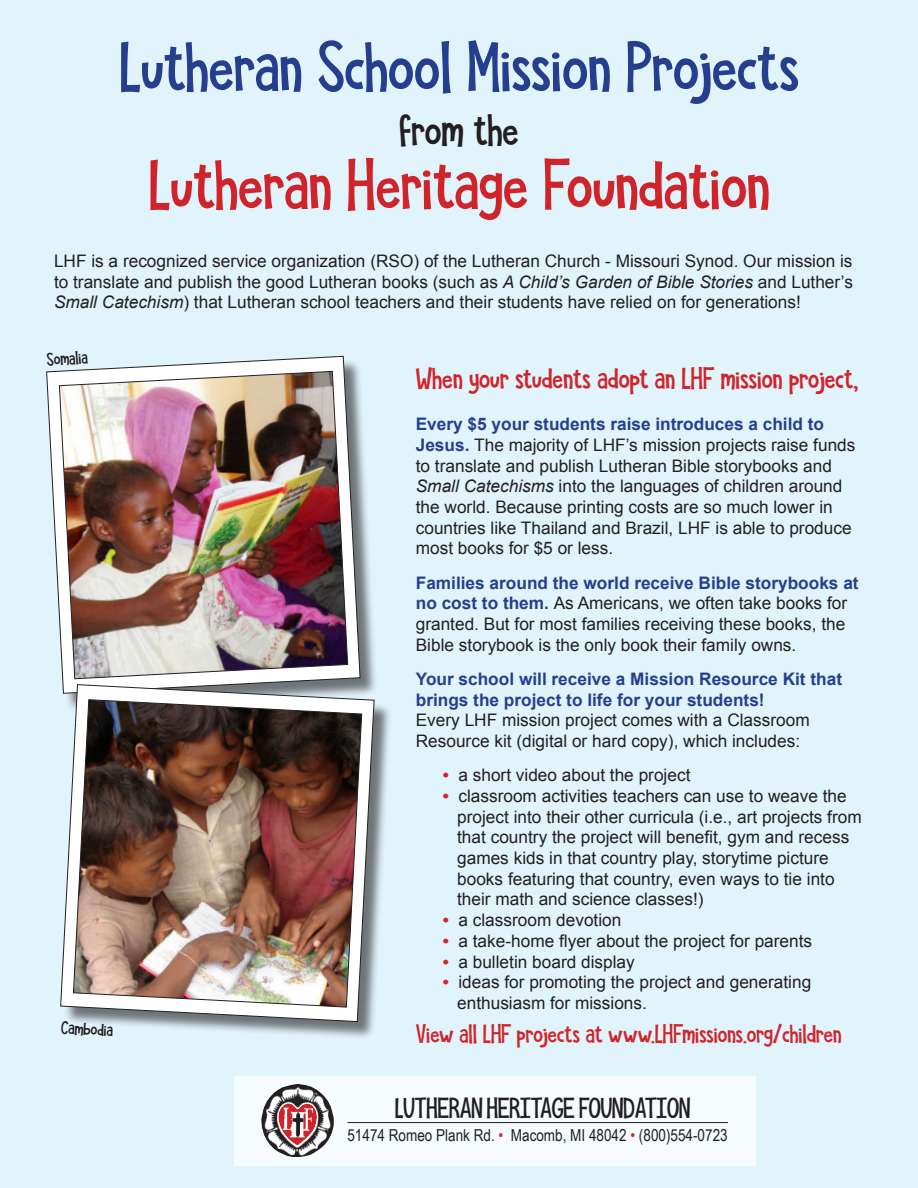
<style>
.page{position:relative;width:918px;height:1188px;background:#e1f4fc}
.page>*{position:absolute;margin:0;border:0;box-sizing:border-box;transform-origin:0 0}
.t1{font:52.95px "KG She Persisted";color:#253f8e}
.t2{font:52.95px "KG She Persisted";color:#d1232a}
.t3{font:34.05px "KG She Persisted";color:#231f20}
.t4{font:22.5px "KG She Persisted";color:#d1232a}
.t5{font:21px "KG She Persisted";color:#231f20}
.t6{font:19.5px "KG She Persisted";color:#d1232a}
.t7{font:17.25px/20.7px "Arial";color:#231f20}
.t8{font:700 17.25px/20.7px "Arial";color:#253f8e}
.t9{font:16.5px "Arial Narrow";color:#231f20}
.t10{font:13.5px "KG She Persisted";color:#231f20}
.s1{font-style:italic}
.s2{font-weight:700;color:#253f8e}
.s3{font-weight:700;color:#d1232a}
.s4{color:#d1232a}
</style>
<div class="page">
<div style="left:234px;top:1076px;width:522px;height:89px;background:#f6fcfe"></div>
<div style="left:49px;top:359px;width:330px;height:353px;background:#231f20;opacity:.6"></div>
<svg style="left:46px;top:356px;width:314px;height:338px"></svg>
<img style="left:59px;top:371px;width:289px;height:308px">
<div style="left:63px;top:687px;width:330px;height:353px;background:#231f20;opacity:.6"></div>
<svg style="left:60px;top:684px;width:315px;height:338px;background:#bcc2c5"></svg>
<img style="left:73px;top:699px;width:289px;height:308px">
<hr style="left:347px;top:1122px;width:381px;height:1px;background:#231f20">
<img style="left:307px;top:1104px;width:10px;height:41px">
<img style="left:261px;top:1084px;width:46px;height:73px">
<h1 class="t1" style="left:119px;top:39px;width:682px">Lutheran School Mission Projects</h1>
<h2 class="t3" style="left:399px;top:113px;width:121px">from the</h2>
<h1 class="t2" style="left:148px;top:157px;width:623px">Lutheran Heritage Foundation</h1>
<p class="t7" style="left:54px;top:252px;width:801px;text-align:justify">LHF is a recognized service organization (RSO) of the Lutheran Church - Missouri Synod. Our mission is to translate and publish the good Lutheran books (such as <span class="s1">A Child’s Garden of Bible Stories</span> and Luther’s <span class="s1">Small Catechism</span>) that Lutheran school teachers and their students have relied on for generations!</p>
<p class="t10" style="left:47px;top:352px;width:42px;rotate:-3deg">Somalia</p>
<p class="t10" style="left:62px;top:1020px;width:54px;rotate:3deg">Cambodia</p>
<h3 class="t4" style="left:416px;top:366px;width:444px">When your students adopt an LHF mission project,</h3>
<p class="t7" style="left:416px;top:415px;width:441px"><span class="s2">Every $5 your students raise introduces a child to Jesus.</span> The majority of LHF’s mission projects raise funds to translate and publish Lutheran Bible storybooks and <span class="s1">Small Catechisms</span> into the languages of children around the world. Because printing costs are so much lower in countries like Thailand and Brazil, LHF is able to produce most books for $5 or less.</p>
<p class="t7" style="left:416px;top:573px;width:444px"><span class="s2">Families around the world receive Bible storybooks at no cost to them.</span> As Americans, we often take books for granted. But for most families receiving these books, the Bible storybook is the only book their family owns.</p>
<p class="t8" style="left:416px;top:670px;width:428px">Your school will receive a Mission Resource Kit that brings the project to life for your students!</p>
<p class="t7" style="left:416px;top:711px;width:395px">Every LHF mission project comes with a Classroom<br>Resource kit (digital or hard copy), which includes:</p>
<p class="t7" style="left:443px;top:766px;width:249px"><span class="s3">•</span> a short video about the project</p>
<p class="t7" style="left:457px;top:787px;width:406px;text-indent:-14px"><span class="s3">•</span> classroom activities teachers can use to weave the project into their other curricula (i.e., art projects from that country the project will benefit, gym and recess games kids in that country play, storytime picture books featuring that country, even ways to tie into their math and science classes!)</p>
<p class="t7" style="left:443px;top:911px;width:180px"><span class="s3">•</span> a classroom devotion</p>
<p class="t7" style="left:443px;top:931px;width:371px"><span class="s3">•</span> a take-home flyer about the project for parents</p>
<p class="t7" style="left:443px;top:952px;width:194px"><span class="s3">•</span> a bulletin board display</p>
<p class="t7" style="left:457px;top:973px;width:356px;text-indent:-14px"><span class="s3">•</span> ideas for promoting the project and generating enthusiasm for missions.</p>
<p class="t6" style="left:416px;top:1024px;width:427px">View all LHF projects at www.LHFmissions.org/children</p>
<p class="t5" style="left:395px;top:1098px;width:297px">LUTHERAN HERITAGE FOUNDATION</p>
<p class="t9" style="left:347px;top:1129px;width:382px">51474 Romeo Plank Rd. <span class="s4">•</span> Macomb, MI 48042 <span class="s4">•</span> (800)554-0723</p>
</div>
